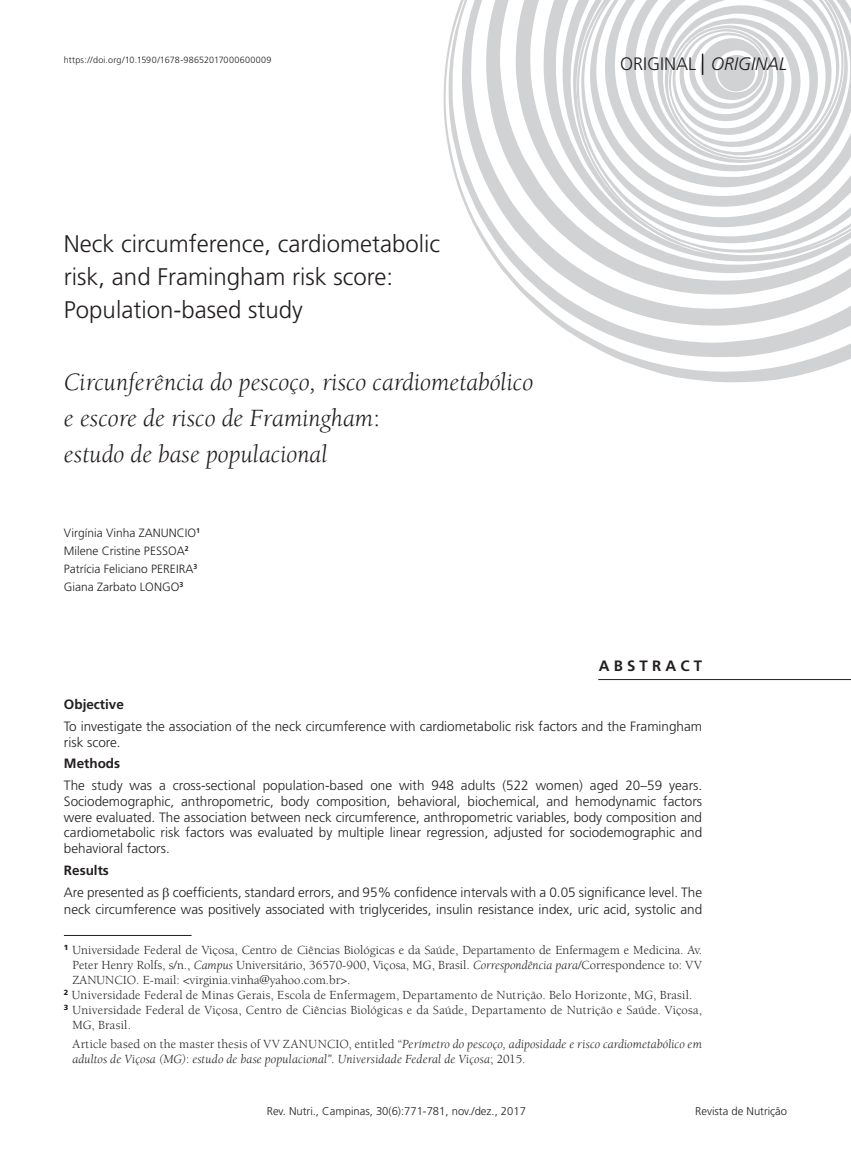
<style>
.page{position:relative;width:851px;height:1149px;background:#fff}
.page>*{position:absolute;margin:0;border:0;box-sizing:border-box;transform-origin:0 0}
.T1A{font:italic 25.5px "Berkeley";color:#231f20}
.T1{font:300 24px "Frutiger";color:#231f20}
.t1{font:300 18px "Frutiger";color:#231f20}
.t2{font:italic 300 18px "Frutiger";color:#231f20}
.R1{font:700 15px "Frutiger";color:#231f20}
.R2{font:300 13.5px/15.8px "Frutiger";color:#231f20}
.R2-2{font:700 13.5px "Frutiger";color:#231f20}
.NOTAS{font:12.75px/15px "Berkeley";letter-spacing:.005em;color:#231f20;text-align:justify}
.NOTAS-2{font:italic 12.75px/15px "Berkeley";letter-spacing:.01em;color:#231f20}
.T2{font:300 12px "Frutiger";color:#231f20}
.t3{font:300 11.25px "Frutiger";color:#231f20}
.t4{font:300 9.75px "Frutiger";color:#231f20}
.t5{font:300 9px "Frutiger";letter-spacing:.02em;color:#231f20}
.t6{font:300 9px "Frutiger";color:#231f20}
.s1{font-style:normal}
.s2{font-style:italic}
.s3{color:#fff}
</style>
<div class="page">
<svg style="left:443px;top:1px;width:407px;height:382px"></svg>
<svg style="left:553px;top:1px;width:297px;height:253px;fill:#d1d2d4"></svg>
<svg style="left:576px;top:1px;width:274px;height:250px;fill:#d6d7d9"></svg>
<svg style="left:578px;top:1px;width:272px;height:235px"></svg>
<svg style="left:633px;top:1px;width:214px;height:169px"></svg>
<hr style="left:701px;top:54px;width:2px;height:21px;background:#231f20">
<hr style="left:598px;top:679px;width:252px;height:1px;background:#231f20">
<hr style="left:64px;top:934px;width:127px;height:1px;background:#231f20">
<p class="t5" style="left:64px;top:55px;width:209px">https://doi.org/10.1590/1678-98652017000600009</p>
<p class="t1" style="left:620px;top:53px;width:77px">ORIGINAL</p>
<p class="t2" style="left:711px;top:53px;width:77px">ORIGINAL</p>
<p class="t4" style="left:770px;top:55px;width:18px">771</p>
<p class="t6" style="left:652px;top:56px;width:109px">CIRCUMFERENCE AND RISK</p>
<p class="T1" style="left:64px;top:230px;width:377px">Neck circumference, cardiometabolic</p>
<p class="T1" style="left:64px;top:263px;width:330px">risk, and Framingham risk score:</p>
<p class="T1" style="left:64px;top:296px;width:240px">Population-based study</p>
<p class="T1A" style="left:64px;top:368px;width:470px">Circunferência do pescoço, risco cardiometabólico</p>
<p class="T1A" style="left:64px;top:404px;width:317px">e escore de risco de Framingham<span class="s1">:</span></p>
<p class="T1A" style="left:64px;top:440px;width:265px">estudo de base populacional</p>
<p class="T2" style="left:64px;top:525px;width:138px">Virgínia Vinha ZANUNCIO<sup>1</sup></p>
<p class="T2" style="left:64px;top:543px;width:126px">Milene Cristine PESSOA<sup>2</sup></p>
<p class="T2" style="left:64px;top:561px;width:135px">Patrícia Feliciano PEREIRA<sup>3</sup></p>
<p class="T2" style="left:64px;top:579px;width:121px">Giana Zarbato LONGO<sup>3</sup></p>
<p class="R1" style="left:598px;top:657px;width:105px">A B S T R A C T</p>
<p class="R2-2" style="left:64px;top:696px;width:62px">Objective</p>
<p class="R2" style="left:64px;top:718px;width:639px">To investigate the association of the neck circumference with cardiometabolic risk factors and the Framingham risk score.</p>
<p class="R2-2" style="left:64px;top:755px;width:58px">Methods</p>
<p class="R2" style="left:64px;top:777px;width:639px;text-align:justify">The study was a cross-sectional population-based one with 948 adults (522 women) aged 20–59 years.<br>Sociodemographic, anthropometric, body composition, behavioral, biochemical, and hemodynamic factors were evaluated. The association between neck circumference, anthropometric variables, body composition and cardiometabolic risk factors was evaluated by multiple linear regression, adjusted for sociodemographic and behavioral factors.</p>
<p class="R2-2" style="left:64px;top:862px;width:46px">Results</p>
<p class="R2" style="left:64px;top:884px;width:639px;line-height:16.5px">Are presented as coefficients, standard errors, and 95% confidence intervals with a 0.05 significance level. The neck circumference was positively associated with triglycerides, insulin resistance index, uric acid, systolic and</p>
<p class="NOTAS" style="left:72px;top:942px;width:631px;text-indent:-9px"><sup>1</sup> Universidade Federal de Viçosa, Centro de Ciências Biológicas e da Saúde, Departamento de Enfermagem e Medicina. Av.<br>Peter Henry Rolfs, s/n., <span class="s2">Campus</span> Universitário, 36570-900, Viçosa, MG, Brasil. <span class="s2">Correspondência para</span>/Correspondence to: V<span class="s3">.</span>V ZANUNCIO. E-mail: &lt;virginia.vinha@yahoo.com.br&gt;.</p>
<p class="NOTAS" style="left:64px;top:987px;width:630px"><sup>2</sup> Universidade Federal de Minas Gerais, Escola de Enfermagem, Departamento de Nutrição. Belo Horizonte, MG, Brasil.</p>
<p class="NOTAS" style="left:72px;top:1002px;width:631px;text-indent:-9px"><sup>3</sup> Universidade Federal de Viçosa, Centro de Ciências Biológicas e da Saúde, Departamento de Nutrição e Saúde. Viçosa,<br>MG, Brasil.</p>
<p class="NOTAS-2" style="left:72px;top:1036px;width:631px"><span class="s1">Article based on the master thesis of VV ZANUNCIO, entitled “</span>Perímetro do pescoço, adiposidade e risco cardiometabólico em adultos de Viçosa (MG)<span class="s1">:</span> estudo de base populacional”<span class="s1">.</span> Universidade Federal de Viçosa<span class="s1">; 2015.</span></p>
<p class="t3" style="left:267px;top:1104px;width:261px">Rev. Nutri., Campinas, 30(6):771-781, nov./dez., 2017</p>
<p class="t3" style="left:695px;top:1104px;width:93px">Revista de Nutrição</p>
</div>
